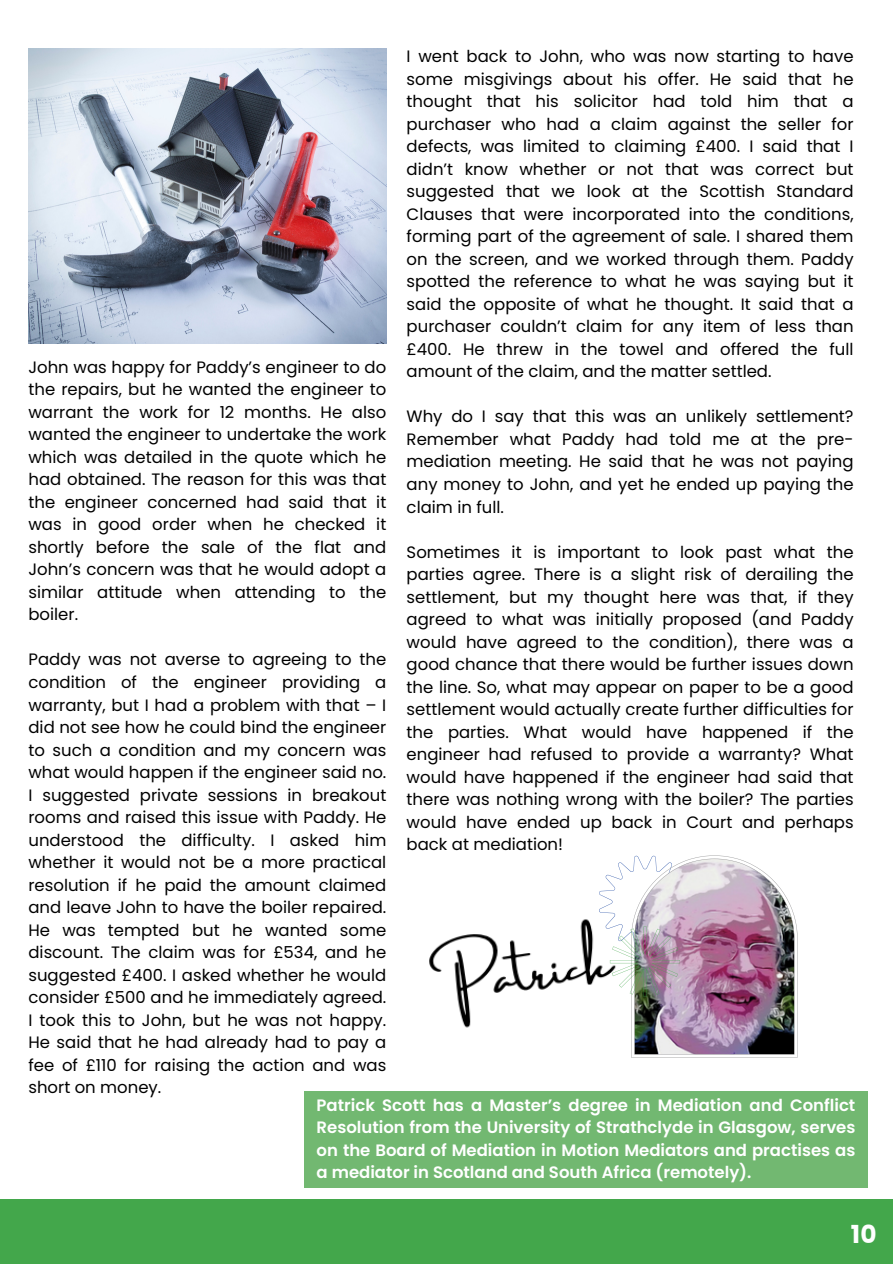
<style>
.page{position:relative;width:893px;height:1264px;background:#fff}
.page>*{position:absolute;margin:0;border:0;box-sizing:border-box;transform-origin:0 0}
.t1{font:700 24.75px "Poppins";color:#fff}
.t2{font:16.5px/22.5px "Poppins";color:#000;text-align:justify}
.t3{font:600 16.5px/22.5px "Poppins";color:#fff;text-align:justify}
</style>
<div class="page">
<div style="left:0;top:1199px;width:892px;height:64px;background:#43a74b"></div>
<img style="left:429px;top:919px;width:169px;height:109px">
<div style="left:304px;top:1091px;width:564px;height:97px;background:#72b871"></div>
<img style="left:28px;top:48px;width:358px;height:295px">
<img style="left:598px;top:855px;width:200px;height:202px">
<p class="t2" style="left:406px;top:45px;width:448px">I went back to John, who was now starting to have some misgivings about his offer. He said that he thought that his solicitor had told him that a purchaser who had a claim against the seller for defects, was limited to claiming £400. I said that I didn’t know whether or not that was correct but suggested that we look at the Scottish Standard Clauses that were incorporated into the conditions, forming part of the agreement of sale. I shared them on the screen, and we worked through them. Paddy spotted the reference to what he was saying but it said the opposite of what he thought. It said that a purchaser couldn’t claim for any item of less than £400. He threw in the towel and offered the full amount of the claim, and the matter settled.</p>
<p class="t2" style="left:406px;top:405px;width:448px">Why do I say that this was an unlikely settlement?<br>Remember what Paddy had told me at the pre&shy;mediation meeting. He said that he was not paying any money to John, and yet he ended up paying the claim in full.</p>
<p class="t2" style="left:406px;top:540px;width:448px">Sometimes it is important to look past what the parties agree. There is a slight risk of derailing the settlement, but my thought here was that, if they agreed to what was initially proposed (and Paddy would have agreed to the condition), there was a good chance that there would be further issues down the line. So, what may appear on paper to be a good settlement would actually create further difficulties for the parties. What would have happened if the engineer had refused to provide a warranty? What would have happened if the engineer had said that there was nothing wrong with the boiler? The parties would have ended up back in Court and perhaps back at mediation!</p>
<p class="t2" style="left:28px;top:356px;width:359px">John was happy for Paddy’s engineer to do the repairs, but he wanted the engineer to warrant the work for 12 months. He also wanted the engineer to undertake the work which was detailed in the quote which he had obtained. The reason for this was that the engineer concerned had said that it was in good order when he checked it shortly before the sale of the flat and John’s concern was that he would adopt a similar attitude when attending to the boiler.</p>
<p class="t2" style="left:28px;top:648px;width:359px">Paddy was not averse to agreeing to the condition of the engineer providing a warranty, but I had a problem with that – I did not see how he could bind the engineer to such a condition and my concern was what would happen if the engineer said no.<br>I suggested private sessions in breakout rooms and raised this issue with Paddy. He understood the difficulty. I asked him whether it would not be a more practical resolution if he paid the amount claimed and leave John to have the boiler repaired.<br>He was tempted but he wanted some discount. The claim was for £534, and he suggested £400. I asked whether he would consider £500 and he immediately agreed.<br>I took this to John, but he was not happy.<br>He said that he had already had to pay a fee of £110 for raising the action and was short on money.</p>
<p class="t3" style="left:316px;top:1093px;width:540px">Patrick Scott has a Master’s degree in Mediation and Conflict Resolution from the University of Strathclyde in Glasgow, serves on the Board of Mediation in Motion Mediators and practises as a mediator in Scotland and South Africa (remotely).</p>
<p class="t1" style="left:850px;top:1216px;width:27px">10</p>
</div>
